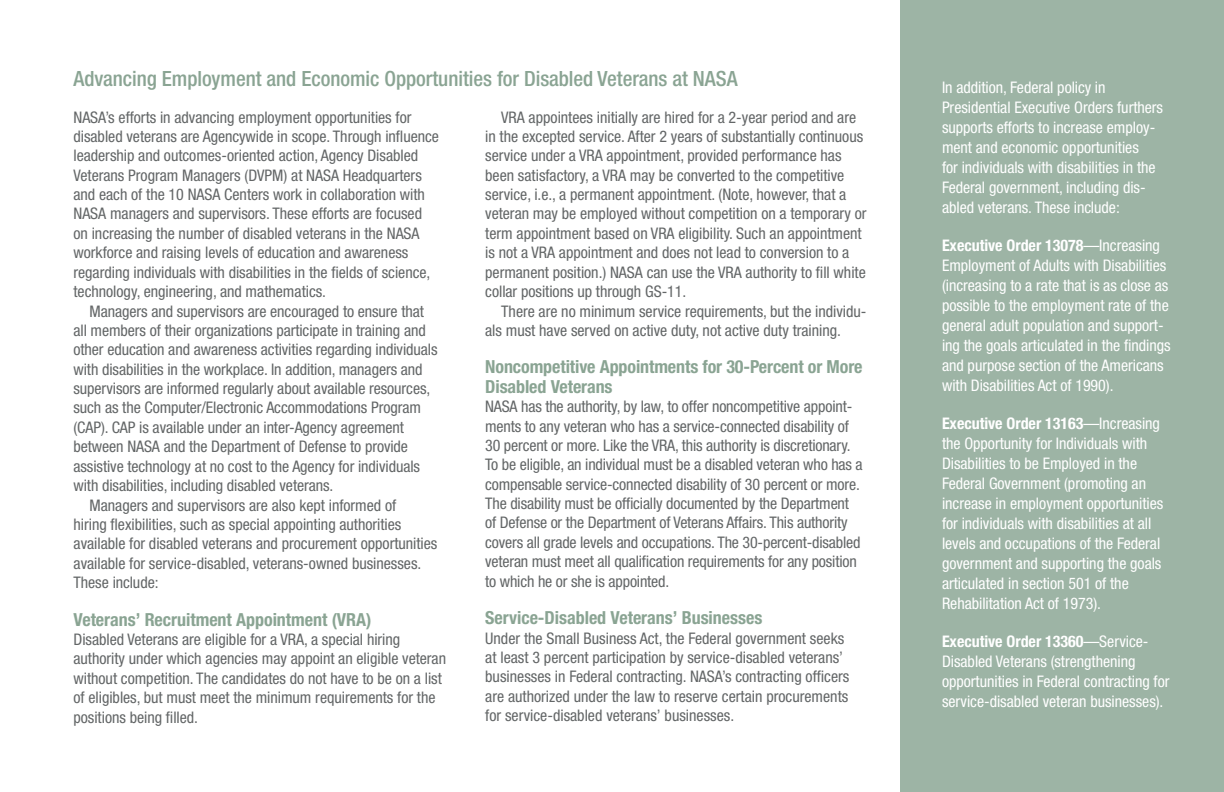
<style>
.page{position:relative;width:1224px;height:792px;background:#fff}
.page>*{position:absolute;margin:0;border:0;box-sizing:border-box;transform-origin:0 0}
.t1{font:500 condensed 21px "Helvetica Neue LT Std";color:#8aa493}
.t2{font:700 condensed 18px/19.4px "Helvetica Neue LT Std";color:#8aa493}
.t3{font:condensed 16px/19.4px "Helvetica Neue LT Std";color:#636667}
.t4{font:condensed 16px/20px "Helvetica Neue LT Std";color:#fff}
.s1{font-weight:700}
</style>
<div class="page">
<div style="left:900px;top:0;width:324px;height:792px;background:#9db4a5"></div>
<h3 class="t1" style="left:74px;top:66px;width:666px">Advancing Employment and Economic Opportunities for Disabled Veterans at NASA</h3>
<p class="t3" style="left:74px;top:107px;width:367px">NASA’s efforts in advancing employment opportunities for disabled veterans are Agencywide in scope. Through influence leadership and outcomes-oriented action, Agency Disabled Veterans Program Managers (DVPM) at NASA Headquarters and each of the 10 NASA Centers work in collaboration with NASA managers and supervisors. These efforts are focused on increasing the number of disabled veterans in the NASA workforce and raising levels of education and awareness regarding individuals with disabilities in the fields of science, technology, engineering, and mathematics.</p>
<p class="t3" style="left:74px;top:301px;width:366px;text-indent:16px">Managers and supervisors are encouraged to ensure that all members of their organizations participate in training and other education and awareness activities regarding individuals with disabilities in the workplace. In addition, managers and supervisors are informed regularly about available resources, such as the Computer/Electronic Accommodations Program (CAP). CAP is available under an inter-Agency agreement between NASA and the Department of Defense to provide assistive technology at no cost to the Agency for individuals with disabilities, including disabled veterans.</p>
<p class="t3" style="left:74px;top:495px;width:365px;text-indent:16px">Managers and supervisors are also kept informed of<br>hiring flexibilities, such as special appointing authorities available for disabled veterans and procurement opportunities available for service-disabled, veterans-owned businesses.<br>These include:</p>
<h5 class="t2" style="left:74px;top:609px;width:300px">Veterans’ Recruitment Appointment (VRA)</h5>
<p class="t3" style="left:74px;top:629px;width:374px">Disabled Veterans are eligible for a VRA, a special hiring authority under which agencies may appoint an eligible veteran without competition. The candidates do not have to be on a list of eligibles, but must meet the minimum requirements for the positions being filled.</p>
<p class="t3" style="left:485px;top:107px;width:383px;text-indent:16px">VRA appointees initially are hired for a 2-year period and are in the excepted service. After 2 years of substantially continuous service under a VRA appointment, provided performance has been satisfactory, a VRA may be converted to the competitive service, i.e., a permanent appointment. (Note, however, that a veteran may be employed without competition on a temporary or term appointment based on VRA eligibility. Such an appointment is not a VRA appointment and does not lead to conversion to a permanent position.) NASA can use the VRA authority to fill white collar positions up through GS-11.</p>
<p class="t3" style="left:485px;top:301px;width:383px;text-indent:16px">There are no minimum service requirements, but the individu&shy;als must have served on active duty, not active duty training.</p>
<h5 class="t2" style="left:485px;top:357px;width:379px">Noncompetitive Appointments for 30-Percent or More<br>Disabled Veterans</h5>
<p class="t3" style="left:485px;top:397px;width:379px">NASA has the authority, by law, to offer noncompetitive appoint&shy;ments to any veteran who has a service-connected disability of 30 percent or more. Like the VRA, this authority is discretionary.<br>To be eligible, an individual must be a disabled veteran who has a compensable service-connected disability of 30 percent or more.<br>The disability must be officially documented by the Department of Defense or the Department of Veterans Affairs. This authority covers all grade levels and occupations. The 30-percent-disabled veteran must meet all qualification requirements for any position to which he or she is appointed.</p>
<h5 class="t2" style="left:485px;top:608px;width:279px">Service-Disabled Veterans’ Businesses</h5>
<p class="t3" style="left:485px;top:628px;width:366px">Under the Small Business Act, the Federal government seeks at least 3 percent participation by service-disabled veterans’ businesses in Federal contracting. NASA’s contracting officers are authorized under the law to reserve certain procurements for service-disabled veterans’ businesses.</p>
<p class="t4" style="left:942px;top:78px;width:223px">In addition, Federal policy in Presidential Executive Orders furthers supports efforts to increase employ&shy;ment and economic opportunities<br>for individuals with disabilities in the Federal government, including dis&shy;abled veterans. These include:</p>
<p class="t4" style="left:942px;top:236px;width:230px"><span class="s1">Executive Order 13078</span>—Increasing Employment of Adults with Disabilities (increasing to a rate that is as close as possible to the employment rate of the general adult population and support&shy;ing the goals articulated in the findings and purpose section of the Americans with Disabilities Act of 1990).</p>
<p class="t4" style="left:942px;top:414px;width:223px"><span class="s1">Executive Order 13163</span>—Increasing the Opportunity for Individuals with Disabilities to be Employed in the Federal Government (promoting an increase in employment opportunities for individuals with disabilities at all levels and occupations of the Federal government and supporting the goals articulated in section 501 of the Rehabilitation Act of 1973).</p>
<p class="t4" style="left:942px;top:632px;width:229px"><span class="s1">Executive Order 13360</span>—Service-Disabled Veterans (strengthening opportunities in Federal contracting for service-disabled veteran businesses).</p>
</div>
